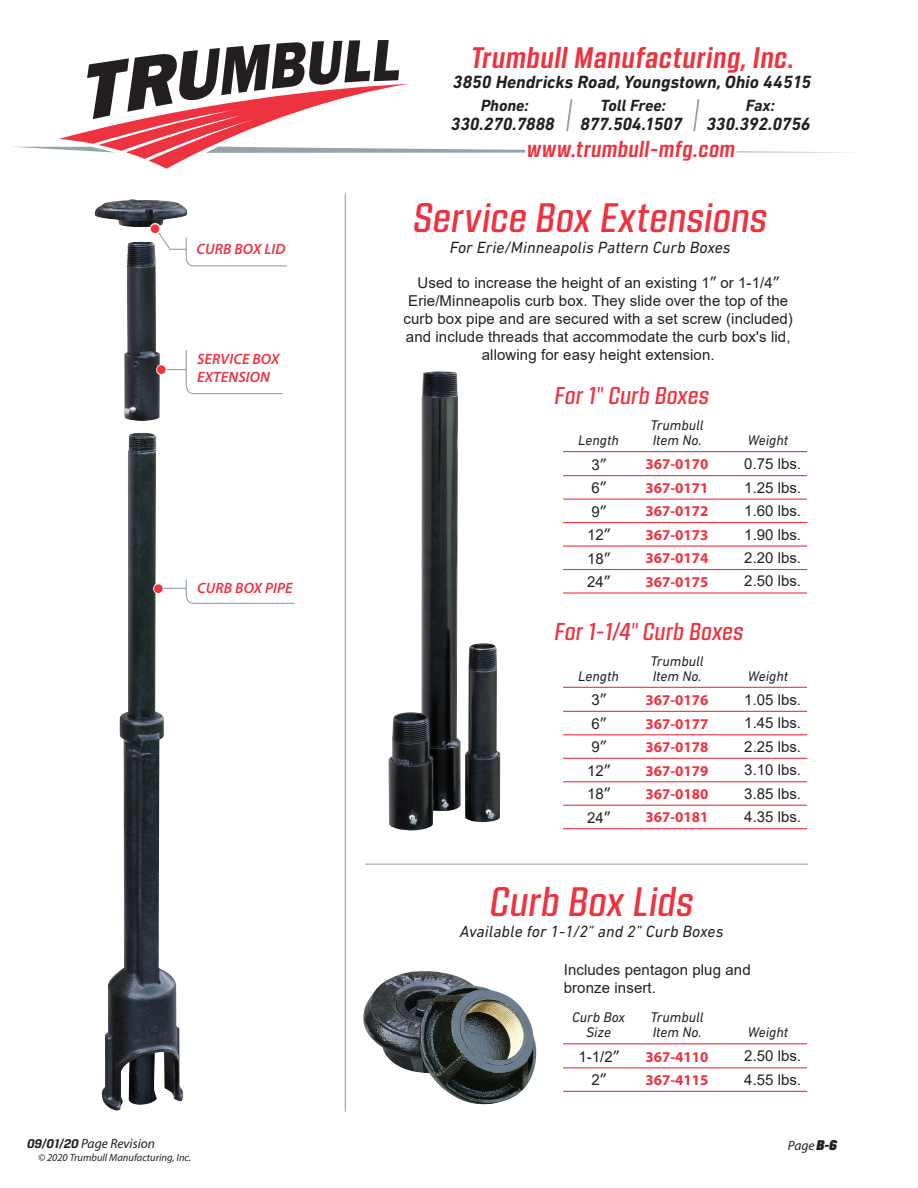
<style>
.page{position:relative;width:918px;height:1188px;background:#fff}
.page>*{position:absolute;margin:0;border:0;box-sizing:border-box;transform-origin:0 0}
.t1{font:italic 500 40.5px "Kuunari";letter-spacing:.015em;color:#ee3340}
.t2{font:italic 700 29.25px "Kuunari";letter-spacing:.03em;color:#ee3340}
.t3{font:italic 500 24px "Kuunari";letter-spacing:.015em;color:#ee3340}
.t4{font:italic 700 22.5px "Kuunari";letter-spacing:.03em;color:#ee3340}
.t5{font:italic 700 18px "DIN Next LT Pro";color:#231f20}
.t6{font:italic 16.5px "DIN Next LT Pro";letter-spacing:.005em;color:#231f20}
.t7{font:italic 700 16.5px "DIN Next LT Pro";color:#231f20}
.t8{font:15px/18px "Arial";letter-spacing:.005em;color:#231f20;text-align:center}
.t9{font:700 15px "Myriad Pro";color:#ee3340}
.t10{font:italic 600 15px/18px "Myriad Pro";letter-spacing:.005em;color:#ee3340}
.t11{font:italic 14.25px/15px "DIN Next LT Pro";color:#231f20}
.t12{font:italic 13.5px "Myriad Pro";color:#231f20}
.t13{font:italic 10.5px "Myriad Pro";color:#231f20}
.s1{font-family:"Tahoma"}
.s2{font-family:"Breuer Text";font-weight:700}
.s3{font-family:"Breuer Headline";font-size:15px}
</style>
<div class="page">
<svg style="left:14px;top:40px;width:834px;height:129px"></svg>
<img style="left:388px;top:371px;width:109px;height:460px">
<svg style="left:563px;top:452px;width:244px;height:119px"></svg>
<hr style="left:563px;top:451px;width:244px;height:1px;background:#ee3340">
<hr style="left:563px;top:475px;width:71px;height:1px;background:#ee3340">
<hr style="left:563px;top:499px;width:71px;height:1px;background:#ee3340">
<hr style="left:634px;top:475px;width:86px;height:1px;background:#ee3340">
<hr style="left:634px;top:499px;width:86px;height:1px;background:#ee3340">
<hr style="left:720px;top:475px;width:87px;height:1px;background:#ee3340">
<hr style="left:720px;top:499px;width:87px;height:1px;background:#ee3340">
<hr style="left:563px;top:522px;width:71px;height:1px;background:#ee3340">
<hr style="left:563px;top:545px;width:71px;height:2px;background:#ee3340">
<hr style="left:563px;top:569px;width:71px;height:1px;background:#ee3340">
<hr style="left:563px;top:592px;width:71px;height:2px;background:#ee3340">
<hr style="left:634px;top:522px;width:173px;height:1px;background:#ee3340">
<hr style="left:634px;top:545px;width:173px;height:2px;background:#ee3340">
<hr style="left:634px;top:569px;width:173px;height:1px;background:#ee3340">
<hr style="left:634px;top:592px;width:173px;height:2px;background:#ee3340">
<svg style="left:563px;top:710px;width:244px;height:95px"></svg>
<hr style="left:563px;top:687px;width:244px;height:1px;background:#ee3340">
<hr style="left:563px;top:711px;width:71px;height:1px;background:#ee3340">
<hr style="left:563px;top:734px;width:71px;height:1px;background:#ee3340">
<hr style="left:634px;top:711px;width:86px;height:1px;background:#ee3340">
<hr style="left:634px;top:734px;width:86px;height:1px;background:#ee3340">
<hr style="left:720px;top:711px;width:87px;height:1px;background:#ee3340">
<hr style="left:720px;top:734px;width:87px;height:1px;background:#ee3340">
<hr style="left:563px;top:758px;width:71px;height:1px;background:#ee3340">
<hr style="left:563px;top:781px;width:71px;height:1px;background:#ee3340">
<hr style="left:563px;top:805px;width:71px;height:1px;background:#ee3340">
<hr style="left:563px;top:828px;width:71px;height:1px;background:#ee3340">
<hr style="left:634px;top:758px;width:173px;height:1px;background:#ee3340">
<hr style="left:634px;top:781px;width:173px;height:1px;background:#ee3340">
<hr style="left:634px;top:805px;width:173px;height:1px;background:#ee3340">
<hr style="left:634px;top:828px;width:173px;height:1px;background:#ee3340">
<img style="left:101px;top:200px;width:86px;height:911px">
<hr style="left:345px;top:194px;width:1px;height:918px;background:#95a3ad">
<img style="left:363px;top:971px;width:173px;height:134px">
<hr style="left:365px;top:864px;width:443px;height:1px;background:#95a3ad">
<svg style="left:563px;top:1044px;width:244px;height:47px"></svg>
<hr style="left:563px;top:1043px;width:244px;height:1px;background:#ee3340">
<hr style="left:563px;top:1067px;width:71px;height:1px;background:#ee3340">
<hr style="left:563px;top:1091px;width:71px;height:1px;background:#ee3340">
<hr style="left:634px;top:1067px;width:86px;height:1px;background:#ee3340">
<hr style="left:634px;top:1091px;width:86px;height:1px;background:#ee3340">
<hr style="left:720px;top:1067px;width:87px;height:1px;background:#ee3340">
<hr style="left:720px;top:1091px;width:87px;height:1px;background:#ee3340">
<svg style="left:151px;top:224px;width:136px;height:43px"></svg>
<svg style="left:157px;top:349px;width:126px;height:46px"></svg>
<svg style="left:154px;top:578px;width:141px;height:27px"></svg>
<h2 class="t2" style="left:471px;top:45px;width:325px">Trumbull Manufacturing, Inc.</h2>
<p class="t5" style="left:453px;top:75px;width:360px">3850 Hendricks Road, Youngstown, Ohio 44515</p>
<p class="t7" style="left:481px;top:99px;width:49px">Phone:</p>
<p class="t5" style="left:451px;top:117px;width:105px">330.270.7888</p>
<p class="t7" style="left:601px;top:99px;width:67px">Toll Free:</p>
<p class="t5" style="left:580px;top:117px;width:104px">877.504.1507</p>
<p class="t7" style="left:746px;top:99px;width:30px">Fax:</p>
<p class="t5" style="left:706px;top:117px;width:106px">330.392.0756</p>
<p class="t10" style="left:196px;top:241px;width:90px">CURB BOX LID</p>
<p class="t10" style="left:197px;top:351px;width:84px">SERVICE BOX<br>EXTENSION</p>
<p class="t10" style="left:197px;top:580px;width:97px">CURB BOX PIPE</p>
<h3 class="t4" style="left:527px;top:140px;width:209px">www.trumbull-mfg.com</h3>
<h1 class="t1" style="left:413px;top:200px;width:355px">Service Box Extensions</h1>
<p class="t6" style="left:450px;top:241px;width:282px">For Erie/Minneapolis Pattern Curb Boxes</p>
<p class="t8" style="left:404px;top:274px;width:391px">Used to increase the height of an existing 1<span class="s1">”</span> or 1-1/4<span class="s1">” </span>Erie/Minneapolis curb box. They slide over the top of the curb box pipe and are secured with a set screw (included) and include threads that accommodate the curb box's lid, allowing for easy height extension.</p>
<h3 class="t3" style="left:555px;top:385px;width:156px">For 1" Curb Boxes</h3>
<p class="t11" style="left:578px;top:434px;width:42px">Length</p>
<p class="t11" style="left:650px;top:419px;width:55px">Trumbull<br>Item No.</p>
<p class="t11" style="left:748px;top:434px;width:42px">Weight</p>
<p class="t8" style="left:591px;top:455px;width:16px">3<span class="s1">”</span></p>
<p class="t9" style="left:645px;top:455px;width:65px">367-0170</p>
<p class="t8" style="left:744px;top:455px;width:58px">0.75 lbs.</p>
<p class="t8" style="left:591px;top:479px;width:16px">6<span class="s1">”</span></p>
<p class="t9" style="left:645px;top:479px;width:65px">367-0171</p>
<p class="t8" style="left:744px;top:478px;width:58px">1.25 lbs.</p>
<p class="t8" style="left:591px;top:502px;width:16px">9<span class="s1">”</span></p>
<p class="t9" style="left:645px;top:502px;width:65px">367-0172</p>
<p class="t8" style="left:744px;top:502px;width:58px">1.60 lbs.</p>
<p class="t8" style="left:587px;top:526px;width:24px">12<span class="s1">”</span></p>
<p class="t9" style="left:645px;top:526px;width:65px">367-0173</p>
<p class="t8" style="left:744px;top:525px;width:58px">1.90 lbs.</p>
<p class="t8" style="left:587px;top:549px;width:24px">18<span class="s1">”</span></p>
<p class="t9" style="left:645px;top:549px;width:65px">367-0174</p>
<p class="t8" style="left:744px;top:549px;width:58px">2.20 lbs.</p>
<p class="t8" style="left:587px;top:573px;width:24px">24<span class="s1">”</span></p>
<p class="t9" style="left:645px;top:573px;width:65px">367-0175</p>
<p class="t8" style="left:744px;top:572px;width:58px">2.50 lbs.</p>
<h3 class="t3" style="left:555px;top:621px;width:190px">For 1-1/4" Curb Boxes</h3>
<p class="t11" style="left:578px;top:670px;width:42px">Length</p>
<p class="t11" style="left:650px;top:655px;width:55px">Trumbull<br>Item No.</p>
<p class="t11" style="left:748px;top:670px;width:42px">Weight</p>
<p class="t8" style="left:591px;top:691px;width:16px">3<span class="s1">”</span></p>
<p class="t9" style="left:645px;top:691px;width:65px">367-0176</p>
<p class="t8" style="left:744px;top:691px;width:58px">1.05 lbs.</p>
<p class="t8" style="left:591px;top:715px;width:16px">6<span class="s1">”</span></p>
<p class="t9" style="left:645px;top:715px;width:65px">367-0177</p>
<p class="t8" style="left:744px;top:714px;width:58px">1.45 lbs.</p>
<p class="t8" style="left:591px;top:738px;width:16px">9<span class="s1">”</span></p>
<p class="t9" style="left:645px;top:738px;width:65px">367-0178</p>
<p class="t8" style="left:744px;top:738px;width:58px">2.25 lbs.</p>
<p class="t8" style="left:587px;top:762px;width:24px">12<span class="s1">”</span></p>
<p class="t9" style="left:645px;top:762px;width:65px">367-0179</p>
<p class="t8" style="left:744px;top:761px;width:58px">3.10 lbs.</p>
<p class="t8" style="left:587px;top:785px;width:24px">18<span class="s1">”</span></p>
<p class="t9" style="left:645px;top:785px;width:65px">367-0180</p>
<p class="t8" style="left:744px;top:784px;width:58px">3.85 lbs.</p>
<p class="t8" style="left:587px;top:808px;width:24px">24<span class="s1">”</span></p>
<p class="t9" style="left:645px;top:809px;width:65px">367-0181</p>
<p class="t8" style="left:744px;top:808px;width:58px">4.35 lbs.</p>
<h1 class="t1" style="left:490px;top:884px;width:205px">Curb Box Lids</h1>
<p class="t6" style="left:460px;top:926px;width:265px">Available for 1-1/2” and 2” Curb Boxes</p>
<p class="t8" style="left:564px;top:960px;width:188px;text-align:left">Includes pentagon plug and bronze insert.</p>
<p class="t11" style="left:572px;top:1011px;width:55px;text-align:center">Curb Box<br>Size</p>
<p class="t11" style="left:650px;top:1011px;width:55px">Trumbull<br>Item No.</p>
<p class="t11" style="left:748px;top:1026px;width:42px">Weight</p>
<p class="t8" style="left:579px;top:1048px;width:42px">1-1/2<span class="s1">”</span></p>
<p class="t9" style="left:645px;top:1048px;width:65px">367-4110</p>
<p class="t8" style="left:744px;top:1047px;width:58px">2.50 lbs.</p>
<p class="t8" style="left:591px;top:1071px;width:16px">2<span class="s1">”</span></p>
<p class="t9" style="left:645px;top:1071px;width:65px">367-4115</p>
<p class="t8" style="left:744px;top:1071px;width:58px">4.55 lbs.</p>
<p class="t12" style="left:27px;top:1138px;width:130px"><span class="s2">09/01/20</span> Page Revision</p>
<p class="t12" style="left:788px;top:1141px;width:51px">Page <span class="s3">B-6</span></p>
<p class="t13" style="left:38px;top:1153px;width:154px">© 2020 Trumbull Manufacturing, Inc.</p>
</div>
